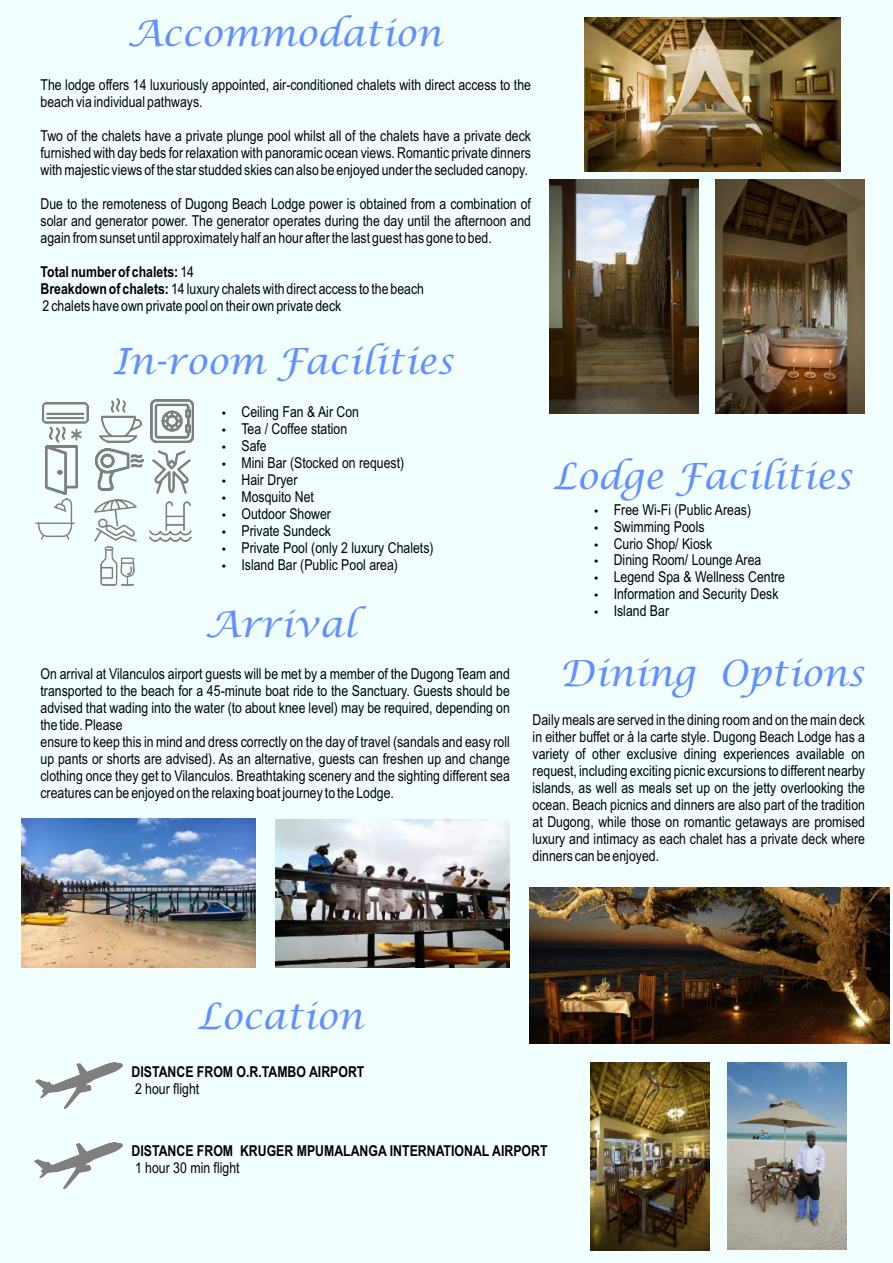
<style>
.page{position:relative;width:893px;height:1263px;background:#f2ffff}
.page>*{position:absolute;margin:0;border:0;box-sizing:border-box;transform-origin:0 0}
.t1{font:italic 36px "Lucida Calligraphy";color:#618fff}
.t2{font:15px/17px "Arial Narrow";color:#000}
.t3{font:700 15px "Arial Narrow";color:#000}
.s1{font-weight:700}
</style>
<div class="page">
<img style="left:42px;top:402px;width:47px;height:41px">
<img style="left:99px;top:399px;width:43px;height:44px">
<img style="left:150px;top:400px;width:43px;height:43px">
<img style="left:46px;top:446px;width:31px;height:48px">
<img style="left:96px;top:449px;width:48px;height:42px">
<img style="left:585px;top:18px;width:255px;height:153px">
<img style="left:716px;top:179px;width:149px;height:234px">
<img style="left:550px;top:180px;width:148px;height:234px">
<img style="left:101px;top:547px;width:33px;height:38px">
<img style="left:152px;top:451px;width:39px;height:43px">
<img style="left:35px;top:498px;width:40px;height:41px">
<img style="left:150px;top:501px;width:41px;height:41px">
<img style="left:95px;top:499px;width:42px;height:42px">
<img style="left:21px;top:819px;width:234px;height:149px">
<img style="left:275px;top:819px;width:234px;height:149px">
<img style="left:530px;top:887px;width:359px;height:156px">
<img style="left:590px;top:1063px;width:120px;height:187px">
<img style="left:727px;top:1062px;width:119px;height:188px">
<img style="left:35px;top:1062px;width:88px;height:46px">
<img style="left:35px;top:1142px;width:87px;height:47px">
<h1 class="t1" style="left:127px;top:15px;width:316px">Accommodation</h1>
<p class="t2" style="left:41px;top:78px;width:492px">The lodge offers 14 luxuriously appointed, air-conditioned chalets with direct access to the beach via individual pathways.</p>
<p class="t2" style="left:41px;top:129px;width:492px;text-align:justify">Two of the chalets have a private plunge pool whilst all of the chalets have a private deck furnished with day beds for relaxation with panoramic ocean views. Romantic private dinners with majestic views of the star studded skies can also be enjoyed under the secluded canopy.</p>
<p class="t2" style="left:41px;top:197px;width:492px;text-align:justify">Due to the remoteness of Dugong Beach Lodge power is obtained from a combination of solar and generator power. The generator operates during the day until the afternoon and again from sunset until approximately half an hour after the last guest has gone to bed.</p>
<p class="t2" style="left:41px;top:265px;width:385px"><span class="s1">Total number of chalets:</span> 14<br><span class="s1">Breakdown of chalets:</span> 14 luxury chalets with direct access to the beach<br>2 chalets have own private pool on their own private deck</p>
<h1 class="t1" style="left:113px;top:344px;width:342px">In-room Facilities</h1>
<p class="t2" style="left:241px;top:405px;width:194px">Ceiling Fan &amp; Air Con<br>Tea / Coffee station<br>Safe<br>Mini Bar (Stocked on request)<br>Hair Dryer<br>Mosquito Net<br>Outdoor Shower<br>Private Sundeck<br>Private Pool (only 2 luxury Chalets)<br>Island Bar (Public Pool area)</p>
<h1 class="t1" style="left:205px;top:606px;width:152px">Arrival</h1>
<h1 class="t1" style="left:553px;top:458px;width:301px">Lodge Facilities</h1>
<p class="t2" style="left:614px;top:502px;width:173px">Free Wi-Fi (Public Areas)<br>Swimming Pools<br>Curio Shop/ Kiosk<br>Dining Room/ Lounge Area<br>Legend Spa &amp; Wellness Centre<br>Information and Security Desk<br>Island Bar</p>
<p class="t2" style="left:40px;top:667px;width:471px">On arrival at Vilanculos airport guests will be met by a member of the Dugong Team and transported to the beach for a 45-minute boat ride to the Sanctuary. Guests should be advised that wading into the water (to about knee level) may be required, depending on the tide. Please<br>ensure to keep this in mind and dress correctly on the day of travel (sandals and easy roll up pants or shorts are advised). As an alternative, guests can freshen up and change clothing once they get to Vilanculos. Breathtaking scenery and the sighting different sea creatures can be enjoyed on the relaxing boat journey to the Lodge.</p>
<h1 class="t1" style="left:560px;top:655px;width:306px">Dining Options</h1>
<p class="t2" style="left:533px;top:713px;width:334px;text-align:justify">Daily meals are served in the dining room and on the main deck in either buffet or à la carte style. Dugong Beach Lodge has a variety of other exclusive dining experiences available on request, including exciting picnic excursions to different nearby islands, as well as meals set up on the jetty overlooking the ocean. Beach picnics and dinners are also part of the tradition at Dugong, while those on romantic getaways are promised luxury and intimacy as each chalet has a private deck where dinners can be enjoyed.</p>
<h1 class="t1" style="left:198px;top:998px;width:167px">Location</h1>
<p class="t3" style="left:132px;top:1066px;width:234px">DISTANCE FROM O.R.TAMBO AIRPORT</p>
<p class="t2" style="left:135px;top:1081px;width:66px">2 hour flight</p>
<p class="t3" style="left:132px;top:1145px;width:417px">DISTANCE FROM KRUGER MPUMALANGA INTERNATIONAL AIRPORT</p>
<p class="t2" style="left:135px;top:1160px;width:106px">1 hour 30 min flight</p>
</div>
